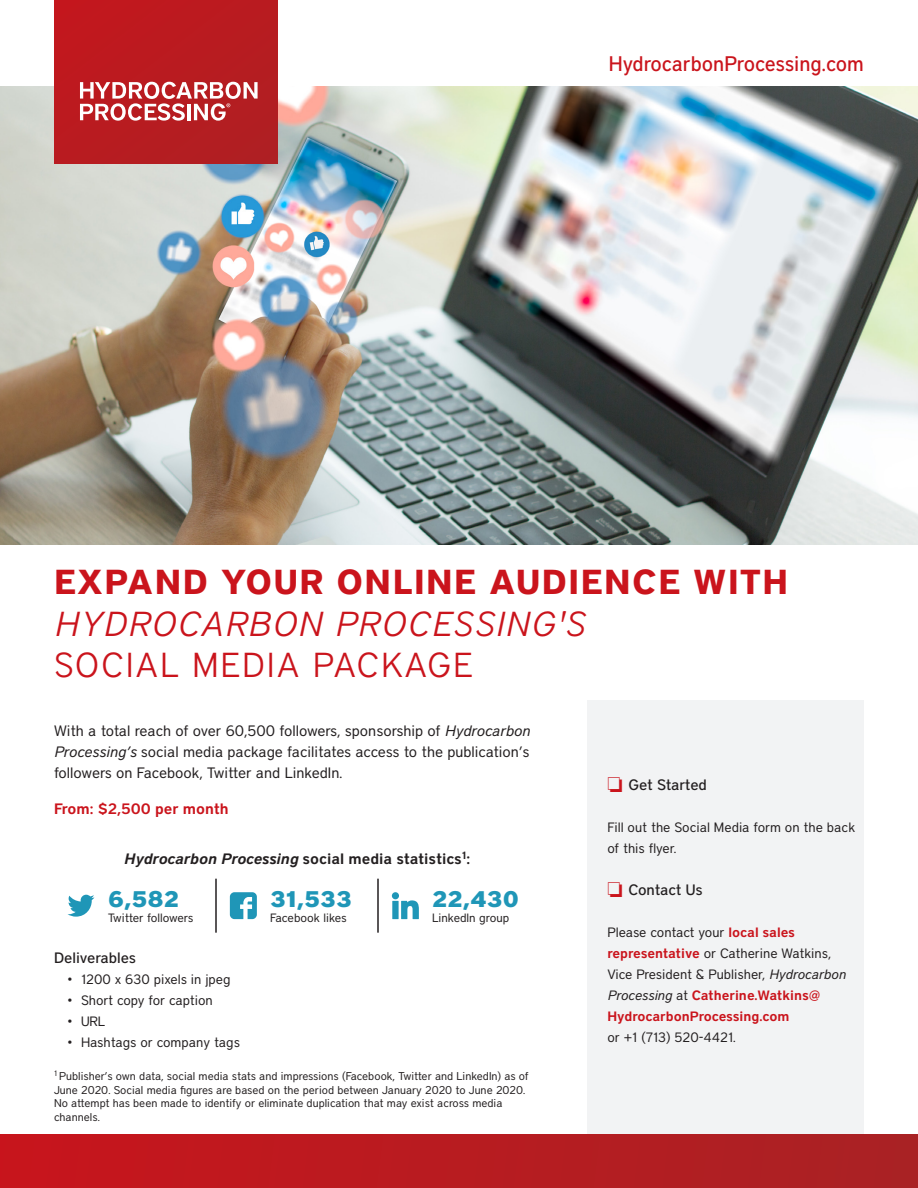
<style>
.page{position:relative;width:918px;height:1188px;background:#fff}
.page>*{position:absolute;margin:0;border:0;box-sizing:border-box;transform-origin:0 0}
.t1{font:700 34.5px "District";letter-spacing:.045em;color:#ca141c}
.t2{font:italic 300 34.5px "District";letter-spacing:.065em;color:#ca141c}
.t3{font:300 34.5px "District";letter-spacing:.065em;color:#ca141c}
.t4{font:900 22.5px "District";color:#1f96b7}
.t5{font:500 21px "District";color:#ca141c;scale:.95 1}
.t6{font:15px/21px "District";color:#231f20;text-align:justify}
.t7{font:600 15px "District";color:#231f20}
.t8{font:500 15px "District";letter-spacing:-.005em;color:#231f20}
.t9{font:600 15px "District";color:#ca141c}
.t10{font:600 13.5px/21px "District";color:#ca141c}
.t11{font:13.5px/21px "District";color:#231f20}
.t12{font:12px "District";color:#231f20}
.Footnotes{font:11.25px/13.5px "District";color:#231f20}
.s1{font-style:italic}
.s2{color:#ca141c}
.s3{font-weight:400;color:#231f20}
.s4{font-weight:400;font-style:italic;color:#231f20}
</style>
<div class="page">
<img style="left:0;top:87px;width:918px;height:457px">
<div style="left:587px;top:700px;width:277px;height:468px;background:#f2f3f4"></div>
<div style="left:0;top:1134px;width:918px;height:54px;background:linear-gradient(to right,#c8151c,#a92224)"></div>
<div style="left:54px;top:0;width:224px;height:163px;background:#b91b20"></div>
<svg style="left:80px;top:82px;width:178px;height:39px"></svg>
<hr style="left:215px;top:879px;width:2px;height:54px;background:#231f20">
<hr style="left:377px;top:879px;width:2px;height:54px;background:#231f20">
<svg style="left:68px;top:895px;width:26px;height:22px"></svg>
<svg style="left:230px;top:892px;width:27px;height:27px"></svg>
<div style="left:392px;top:901px;width:7px;height:18px;background:#1f96b7"></div>
<div style="left:392px;top:892px;width:7px;height:7px;background:#1f96b7;border-radius:50%"></div>
<svg style="left:401px;top:900px;width:18px;height:19px"></svg>
<p class="t5" style="left:609px;top:51px;width:270px">HydrocarbonProcessing.com</p>
<p class="t1" style="left:54px;top:561px;width:735px">EXPAND YOUR ONLINE AUDIENCE WITH</p>
<p class="t2" style="left:54px;top:604px;width:531px">HYDROCARBON PROCESSING'S</p>
<p class="t3" style="left:54px;top:645px;width:420px">SOCIAL MEDIA PACKAGE</p>
<p class="t6" style="left:54px;top:720px;width:478px">With a total reach of over 60,500 followers, sponsorship of <span class="s1">Hydrocarbon Processing’s</span> social media package facilitates access to the publication’s followers on Facebook, Twitter and LinkedIn.</p>
<p class="t9" style="left:54px;top:800px;width:176px">From: $2,500 per month</p>
<p class="t7" style="left:124px;top:850px;width:348px"><span class="s1">Hydrocarbon Processing</span> social media statistics<sup>1</sup>:</p>
<p class="t4" style="left:108px;top:885px;width:73px">6,582</p>
<p class="t12" style="left:108px;top:911px;width:87px">Twitter followers</p>
<p class="t4" style="left:432px;top:885px;width:89px">22,430</p>
<p class="t12" style="left:432px;top:911px;width:79px">LinkedIn group</p>
<p class="t4" style="left:270px;top:885px;width:84px">31,533</p>
<p class="t12" style="left:270px;top:911px;width:78px">Facebook likes</p>
<p class="t8" style="left:54px;top:949px;width:84px">Deliverables</p>
<p class="t11" style="left:68px;top:968px;width:165px">• 1200 x 630 pixels in jpeg</p>
<p class="t11" style="left:68px;top:989px;width:147px">• Short copy for caption</p>
<p class="t11" style="left:68px;top:1010px;width:39px">• URL</p>
<p class="t11" style="left:68px;top:1031px;width:174px">• Hashtags or company tags</p>
<p class="Footnotes" style="left:54px;top:1069px;width:476px"><sup>1</sup> Publisher’s own data, social media stats and impressions (Facebook, Twitter and LinkedIn) as of June 2020. Social media figures are based on the period between January 2020 to June 2020.<br>No attempt has been made to identify or eliminate duplication that may exist across media channels.</p>
<p class="t8" style="left:608px;top:776px;width:101px"><span class="s2">□</span> Get Started</p>
<p class="t11" style="left:608px;top:817px;width:249px">Fill out the Social Media form on the back of this flyer.</p>
<p class="t8" style="left:608px;top:881px;width:97px"><span class="s2">□</span> Contact Us</p>
<p class="t10" style="left:608px;top:922px;width:240px"><span class="s3">Please contact your</span> local sales representative <span class="s3">or Catherine Watkins, Vice President &amp; Publisher,</span> <span class="s4">Hydrocarbon Processing</span> <span class="s3">at</span> Catherine.Watkins@ HydrocarbonProcessing.com</p>
<p class="t11" style="left:608px;top:1027px;width:130px">or +1 (713) 520-4421.</p>
</div>
